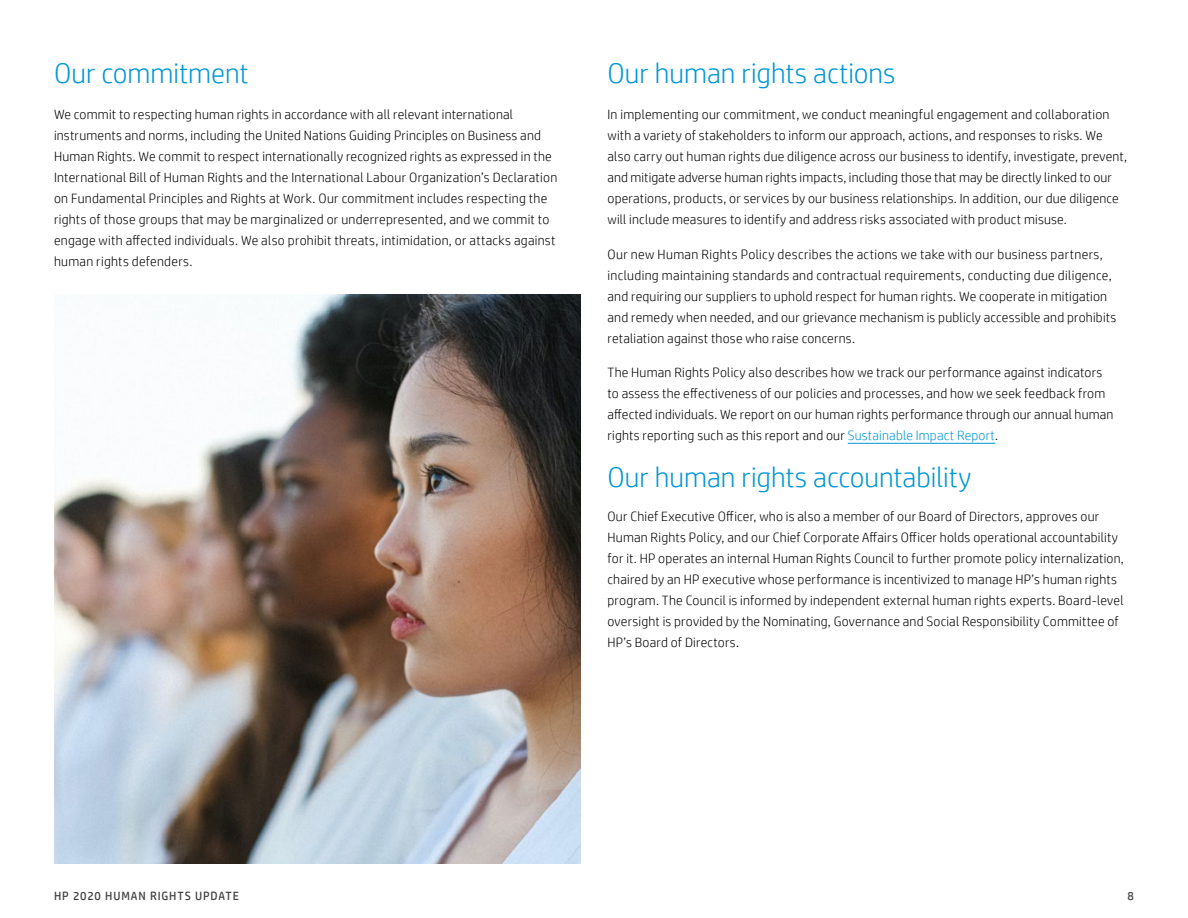
<style>
.page{position:relative;width:1188px;height:918px;background:#fff}
.page>*{position:absolute;margin:0;border:0;box-sizing:border-box;transform-origin:0 0}
.Head_3_19_22{font:300 28.5px "HP Simplified";color:#0096d6}
.Body_1_9_14{font:300 28.5px "HP Simplified";color:#0096d6}
.Body_1_9_14-2{font:300 13.5px/21px "HP Simplified";letter-spacing:.015em;color:#000}
.t1{font:12px "HP Simplified";letter-spacing:.075em;color:#414042}
.s1{color:#0096d6}
</style>
<div class="page">
<img style="left:54px;top:294px;width:526px;height:570px">
<hr style="left:848px;top:443px;width:147px;height:1px;background:#0096d6">
<h1 class="Head_3_19_22" style="left:54px;top:55px;width:196px">Our commitment</h1>
<p class="Body_1_9_14-2" style="left:54px;top:104px;width:505px">We commit to respecting human rights in accordance with all relevant international instruments and norms, including the United Nations Guiding Principles on Business and Human Rights. We commit to respect internationally recognized rights as expressed in the International Bill of Human Rights and the International Labour Organization’s Declaration on Fundamental Principles and Rights at Work. Our commitment includes respecting the rights of those groups that may be marginalized or underrepresented, and we commit to engage with affected individuals. We also prohibit threats, intimidation, or attacks against human rights defenders.</p>
<h1 class="Head_3_19_22" style="left:608px;top:55px;width:289px">Our human rights actions</h1>
<p class="Body_1_9_14-2" style="left:608px;top:104px;width:521px">In implementing our commitment, we conduct meaningful engagement and collaboration with a variety of stakeholders to inform our approach, actions, and responses to risks. We also carry out human rights due diligence across our business to identify, investigate, prevent, and mitigate adverse human rights impacts, including those that may be directly linked to our operations, products, or services by our business relationships. In addition, our due diligence will include measures to identify and address risks associated with product misuse.</p>
<p class="Body_1_9_14-2" style="left:608px;top:243px;width:510px">Our new Human Rights Policy describes the actions we take with our business partners, including maintaining standards and contractual requirements, conducting due diligence, and requiring our suppliers to uphold respect for human rights. We cooperate in mitigation and remedy when needed, and our grievance mechanism is publicly accessible and prohibits retaliation against those who raise concerns.</p>
<p class="Body_1_9_14-2" style="left:608px;top:362px;width:507px">The Human Rights Policy also describes how we track our performance against indicators to assess the effectiveness of our policies and processes, and how we seek feedback from affected individuals. We report on our human rights performance through our annual human rights reporting such as this report and our <span class="s1">Sustainable Impact Report</span>.</p>
<p class="Body_1_9_14" style="left:608px;top:458px;width:366px">Our human rights accountability</p>
<p class="Body_1_9_14-2" style="left:608px;top:506px;width:518px">Our Chief Executive Officer, who is also a member of our Board of Directors, approves our Human Rights Policy, and our Chief Corporate Affairs Officer holds operational accountability for it. HP operates an internal Human Rights Council to further promote policy internalization, chaired by an HP executive whose performance is incentivized to manage HP’s human rights program. The Council is informed by independent external human rights experts. Board-level oversight is provided by the Nominating, Governance and Social Responsibility Committee of HP’s Board of Directors.</p>
<p class="t1" style="left:54px;top:888px;width:186px">HP 2020 HUMAN RIGHTS UPDATE</p>
<p class="t1" style="left:1128px;top:888px;width:8px">8</p>
</div>
